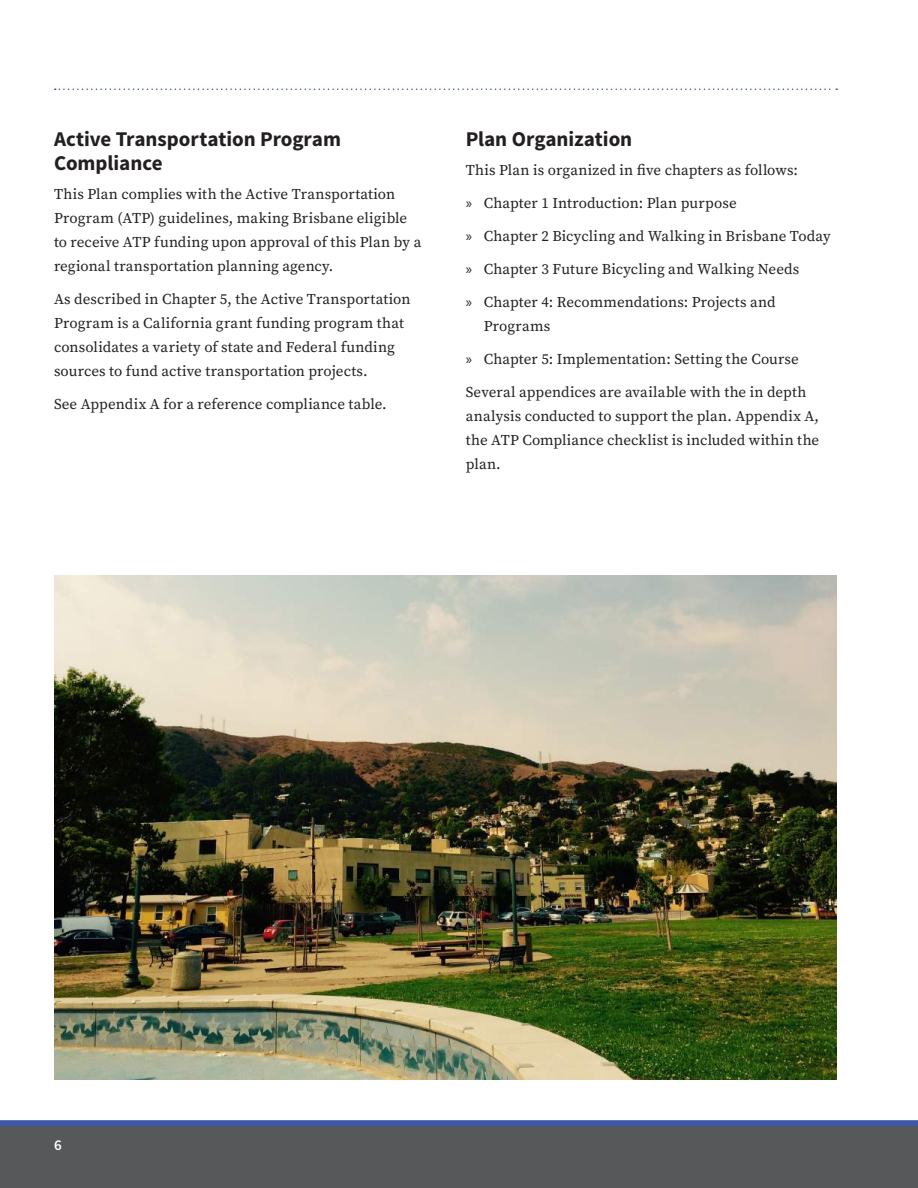
<style>
.page{position:relative;width:918px;height:1188px;background:#fff}
.page>*{position:absolute;margin:0;border:0;box-sizing:border-box;transform-origin:0 0}
.t1{font:700 21px/24px "Source Sans Pro";letter-spacing:-.005em;color:#231f20}
.t2{font:15px/24px "Source Serif Pro";letter-spacing:.005em;color:#231f20}
.t3{font:600 15px "Source Sans Pro";color:#fff}
.s1{font-family:"Myriad Pro"}
</style>
<div class="page">
<div style="left:0;top:1125px;width:918px;height:63px;background:#57585a"></div>
<div style="left:0;top:1120px;width:918px;height:6px;background:#3e57a6"></div>
<svg style="left:55px;top:88px;width:782px;height:2px"></svg>
<img style="left:54px;top:576px;width:783px;height:504px">
<h1 class="t1" style="left:54px;top:128px;width:289px">Active Transportation Program<br>Compliance</h1>
<p class="t2" style="left:54px;top:182px;width:369px">This Plan complies with the Active Transportation Program (ATP) guidelines, making Brisbane eligible to receive ATP funding upon approval of this Plan by a regional transportation planning agency.</p>
<p class="t2" style="left:54px;top:287px;width:358px">As described in Chapter 5, the Active Transportation Program is a California grant funding program that consolidates a variety of state and Federal funding sources to fund active transportation projects.</p>
<p class="t2" style="left:54px;top:392px;width:334px">See Appendix A for a reference compliance table.</p>
<h1 class="t1" style="left:466px;top:128px;width:168px">Plan Organization</h1>
<p class="t2" style="left:466px;top:158px;width:334px">This Plan is organized in five chapters as follows:</p>
<p class="t2" style="left:466px;top:187px;width:367px;line-height:33px"><span class="s1">»</span> Chapter 1 Introduction: Plan purpose<br><span class="s1">»</span> Chapter 2 Bicycling and Walking in Brisbane Today <span class="s1">»</span> Chapter 3 Future Bicycling and Walking Needs<br><span class="s1">»</span> Chapter 4: Recommendations: Projects and</p>
<p class="t2" style="left:466px;top:310px;width:342px;line-height:33px;text-indent:18px">Programs<br><span class="s1">»</span> Chapter 5: Implementation: Setting the Course<br>Several appendices are available with the in depth</p>
<p class="t2" style="left:466px;top:404px;width:355px;text-align:justify">analysis conducted to support the plan. Appendix A, the ATP Compliance checklist is included within the plan.</p>
<p class="t3" style="left:54px;top:1135px;width:9px">6</p>
</div>
